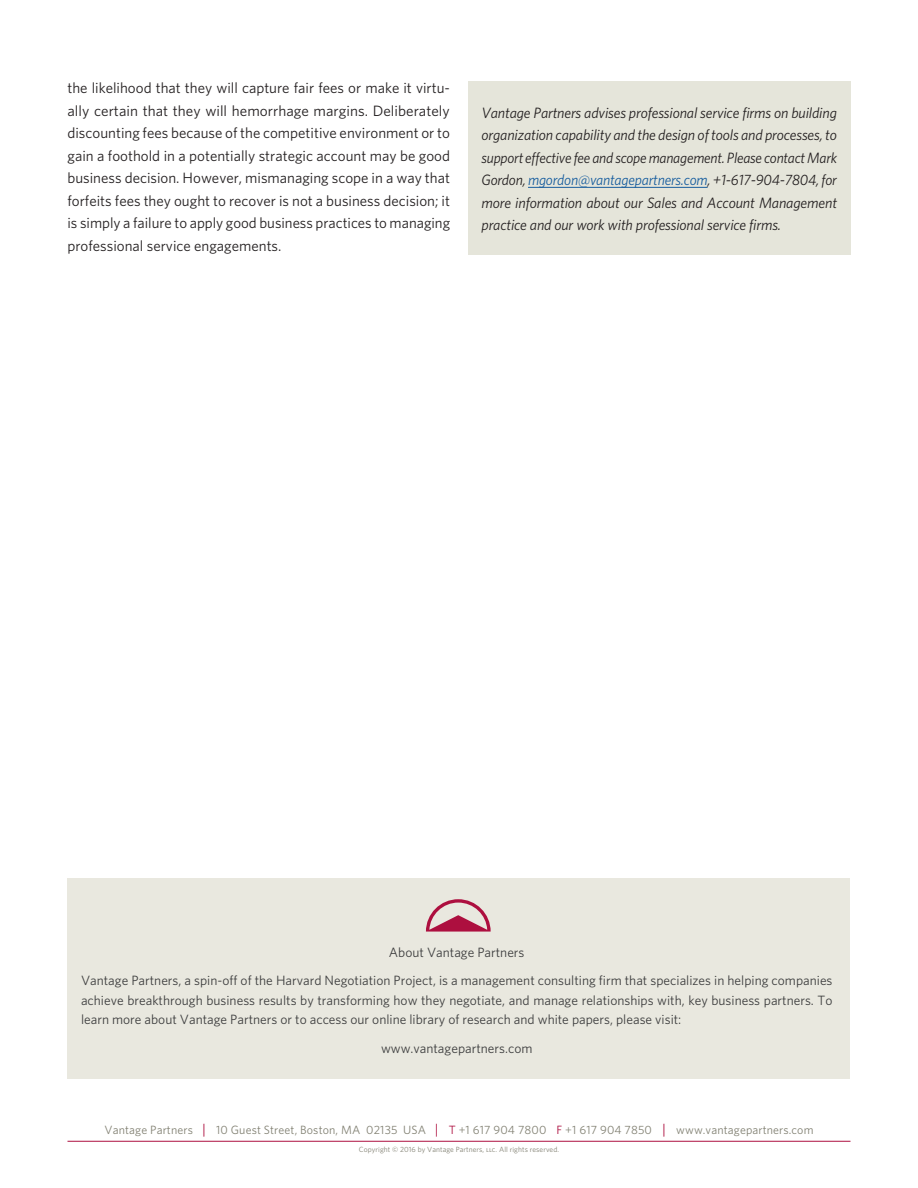
<style>
.page{position:relative;width:918px;height:1188px;background:#fff}
.page>*{position:absolute;margin:0;border:0;box-sizing:border-box;transform-origin:0 0}
.Body_Text__0p6{font:15px/22.5px "Whitney HTF";color:#231f20;text-align:justify}
.Body_Text__0p6-2{font:italic 15px/22.5px "Whitney HTF";letter-spacing:-.01em;color:#231f20;text-align:justify}
.About_Vantage_Text{font:13.5px/19.5px "Whitney HTF";color:#3e3e3f;text-align:justify}
.t1{font:12px "Whitney HTF";letter-spacing:.01em;color:#828173}
.t2{font:7.5px "Whitney HTF";letter-spacing:.01em;color:#828173}
.s1{color:#175d9e}
.s2{font-size:14.25px;color:#ad0f3f}
.s3{color:#ad0f3f}
.s4{font-family:"Whitney HTF Book SC"}
</style>
<div class="page">
<hr style="left:68px;top:1141px;width:782px;height:1px;background:#ad0f3f">
<div style="left:68px;top:878px;width:782px;height:201px;background:#e9e8df"></div>
<svg style="left:426px;top:899px;width:65px;height:33px"></svg>
<div style="left:468px;top:81px;width:382px;height:174px;background:#e5e5da"></div>
<hr style="left:528px;top:187px;width:180px;height:1px;background:#175d9e">
<p class="Body_Text__0p6" style="left:68px;top:77px;width:384px">the likelihood that they will capture fair fees or make it virtu&shy;ally certain that they will hemorrhage margins. Deliberately discounting fees because of the competitive environment or to gain a foothold in a potentially strategic account may be good business decision. However, mismanaging scope in a way that forfeits fees they ought to recover is not a business decision; it is simply a failure to apply good business practices to managing professional service engagements.</p>
<p class="Body_Text__0p6-2" style="left:482px;top:101px;width:357px">Vantage Partners advises professional service firms on building organization capability and the design of tools and processes, to support effective fee and scope management. Please contact Mark Gordon, <span class="s1">mgordon@vantagepartners.com</span>, +1-617-904-7804, for more information about our Sales and Account Management practice and our work with professional service firms.</p>
<p class="About_Vantage_Text" style="left:389px;top:942px;width:137px">About Vantage Partners</p>
<p class="About_Vantage_Text" style="left:81px;top:971px;width:753px">Vantage Partners, a spin-off of the Harvard Negotiation Project, is a management consulting firm that specializes in helping companies achieve breakthrough business results by transforming how they negotiate, and manage relationships with, key business partners. To learn more about Vantage Partners or to access our online library of research and white papers, please visit:</p>
<p class="About_Vantage_Text" style="left:381px;top:1038px;width:153px">www.vantagepartners.com</p>
<p class="t1" style="left:104px;top:1123px;width:711px">Vantage Partners <span class="s2">|</span> 10 Guest Street, Boston, MA 02135 USA <span class="s2">|</span> <span class="s3">T</span> +1 617 904 7800 <span class="s3">F</span> +1 617 904 7850 <span class="s2">|</span> www.vantagepartners.com</p>
<p class="t2" style="left:359px;top:1145px;width:202px">Copyright © 2016 by Vantage Partners, <span class="s4">llc</span>. All rights reserved.</p>
</div>
